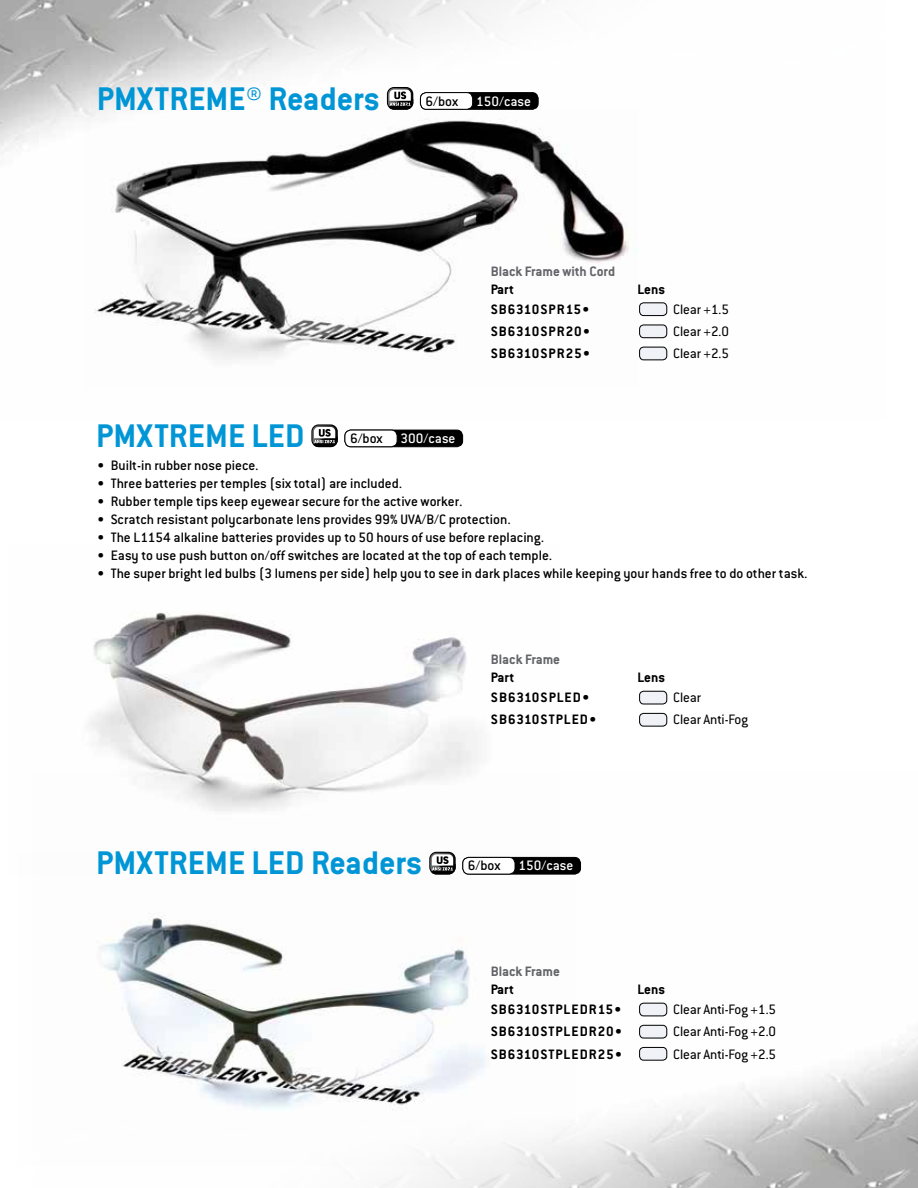
<style>
.page{position:relative;width:918px;height:1188px;background:#fff}
.page>*{position:absolute;margin:0;border:0;box-sizing:border-box;transform-origin:0 0}
.t1{font:700 36px "Conduit ITC Std";color:#0096d6}
.t2{font:500 15px "Conduit ITC Std";color:#000}
.t3{font:700 15px "Conduit ITC Std";letter-spacing:.06em;color:#000}
.t4{font:15px "Conduit ITC Std";color:#000}
.t5{font:500 15px "Conduit ITC Std";color:#fff}
.t6{font:700 15px "Conduit ITC Std";color:#646569}
.s1{color:#000}
</style>
<div class="page">
<img style="left:0;top:0;width:668px;height:361px">
<img style="left:380px;top:856px;width:538px;height:332px">
<img style="left:85px;top:110px;width:553px;height:251px">
<svg style="left:387px;top:87px;width:26px;height:23px"></svg>
<svg style="left:387px;top:88px;width:26px;height:22px"></svg>
<img style="left:639px;top:302px;width:28px;height:14px">
<div style="left:639px;top:302px;width:28px;height:14px;border:1px solid #000;border-radius:4px"></div>
<img style="left:639px;top:325px;width:28px;height:13px">
<div style="left:639px;top:325px;width:28px;height:13px;border:1px solid #000;border-radius:4px"></div>
<img style="left:639px;top:347px;width:28px;height:13px">
<div style="left:639px;top:347px;width:28px;height:13px;border:1px solid #000;border-radius:4px"></div>
<div style="left:420px;top:93px;width:118px;height:16px;background:#000;border-radius:6px"></div>
<div style="left:420px;top:92px;width:119px;height:18px;border:1px solid #000;border-radius:6px"></div>
<div style="left:420px;top:93px;width:53px;height:16px;background:#fff;border-radius:6px"></div>
<div style="left:420px;top:92px;width:53px;height:18px;border:1px solid #000;border-radius:6px"></div>
<img style="left:89px;top:612px;width:390px;height:240px">
<div style="left:639px;top:691px;width:28px;height:13px;border:1px solid #000;border-radius:4px"></div>
<div style="left:639px;top:713px;width:28px;height:14px;border:1px solid #000;border-radius:4px"></div>
<svg style="left:311px;top:424px;width:27px;height:23px"></svg>
<svg style="left:311px;top:425px;width:27px;height:22px"></svg>
<div style="left:345px;top:430px;width:118px;height:17px;background:#000;border-radius:6px"></div>
<div style="left:345px;top:430px;width:118px;height:17px;border:1px solid #000;border-radius:6px"></div>
<div style="left:345px;top:430px;width:52px;height:17px;background:#fff;border-radius:6px"></div>
<div style="left:345px;top:430px;width:53px;height:17px;border:1px solid #000;border-radius:6px"></div>
<img style="left:639px;top:1003px;width:28px;height:13px">
<div style="left:639px;top:1003px;width:28px;height:13px;border:1px solid #000;border-radius:4px"></div>
<img style="left:639px;top:1025px;width:28px;height:13px">
<div style="left:639px;top:1025px;width:28px;height:13px;border:1px solid #000;border-radius:4px"></div>
<img style="left:639px;top:1047px;width:28px;height:14px">
<div style="left:639px;top:1047px;width:28px;height:14px;border:1px solid #000;border-radius:4px"></div>
<img style="left:100px;top:852px;width:475px;height:314px">
<div style="left:463px;top:857px;width:118px;height:17px;background:#000;border-radius:6px"></div>
<div style="left:462px;top:857px;width:119px;height:17px;border:1px solid #000;border-radius:6px"></div>
<div style="left:463px;top:857px;width:52px;height:17px;background:#fff;border-radius:6px"></div>
<div style="left:462px;top:857px;width:53px;height:17px;border:1px solid #000;border-radius:6px"></div>
<svg style="left:429px;top:852px;width:27px;height:22px"></svg>
<svg style="left:429px;top:853px;width:27px;height:21px"></svg>
<h1 class="t1" style="left:97px;top:77px;width:285px">PMXTREME® Readers</h1>
<p class="t5" style="left:426px;top:92px;width:107px"><span class="s1">6/box</span> 150/case</p>
<p class="t6" style="left:491px;top:262px;width:126px">Black Frame with Cord</p>
<p class="t3" style="left:491px;top:280px;width:25px">Part</p>
<p class="t3" style="left:638px;top:280px;width:29px">Lens</p>
<p class="t3" style="left:491px;top:300px;width:101px">SB6310SPR15•</p>
<p class="t4" style="left:673px;top:300px;width:57px">Clear +1.5</p>
<p class="t3" style="left:491px;top:322px;width:101px">SB6310SPR20•</p>
<p class="t4" style="left:673px;top:322px;width:57px">Clear +2.0</p>
<p class="t3" style="left:491px;top:344px;width:101px">SB6310SPR25•</p>
<p class="t4" style="left:673px;top:344px;width:57px">Clear +2.5</p>
<h1 class="t1" style="left:96px;top:414px;width:210px">PMXTREME LED</h1>
<p class="t5" style="left:350px;top:429px;width:107px"><span class="s1">6/box</span> 300/case</p>
<p class="t2" style="left:97px;top:456px;width:163px">• Built-in rubber nose piece.</p>
<p class="t2" style="left:97px;top:474px;width:307px">• Three batteries per temples (six total) are included.</p>
<p class="t2" style="left:97px;top:492px;width:367px">• Rubber temple tips keep eyewear secure for the active worker.</p>
<p class="t2" style="left:97px;top:510px;width:415px">• Scratch resistant polycarbonate lens provides 99% UVA/B/C protection.</p>
<p class="t2" style="left:97px;top:528px;width:448px">• The L1154 alkaline batteries provides up to 50 hours of use before replacing.</p>
<p class="t2" style="left:97px;top:546px;width:457px">• Easy to use push button on/off switches are located at the top of each temple.</p>
<p class="t2" style="left:97px;top:564px;width:712px">• The super bright led bulbs (3 lumens per side) help you to see in dark places while keeping your hands free to do other task.</p>
<p class="t6" style="left:491px;top:650px;width:71px">Black Frame</p>
<p class="t3" style="left:491px;top:668px;width:25px">Part</p>
<p class="t3" style="left:638px;top:668px;width:29px">Lens</p>
<p class="t3" style="left:491px;top:689px;width:100px">SB6310SPLED•</p>
<p class="t4" style="left:673px;top:689px;width:29px">Clear</p>
<p class="t3" style="left:491px;top:711px;width:107px">SB6310STPLED•</p>
<p class="t4" style="left:673px;top:711px;width:76px">Clear Anti-Fog</p>
<h1 class="t1" style="left:96px;top:841px;width:328px">PMXTREME LED Readers</h1>
<p class="t5" style="left:468px;top:857px;width:107px"><span class="s1">6/box</span> 150/case</p>
<p class="t6" style="left:491px;top:962px;width:71px">Black Frame</p>
<p class="t3" style="left:491px;top:980px;width:25px">Part</p>
<p class="t3" style="left:638px;top:980px;width:29px">Lens</p>
<p class="t3" style="left:491px;top:1000px;width:133px">SB6310STPLEDR15•</p>
<p class="t4" style="left:673px;top:1000px;width:104px">Clear Anti-Fog +1.5</p>
<p class="t3" style="left:491px;top:1023px;width:133px">SB6310STPLEDR20•</p>
<p class="t4" style="left:673px;top:1023px;width:104px">Clear Anti-Fog +2.0</p>
<p class="t3" style="left:491px;top:1045px;width:133px">SB6310STPLEDR25•</p>
<p class="t4" style="left:673px;top:1045px;width:104px">Clear Anti-Fog +2.5</p>
</div>
